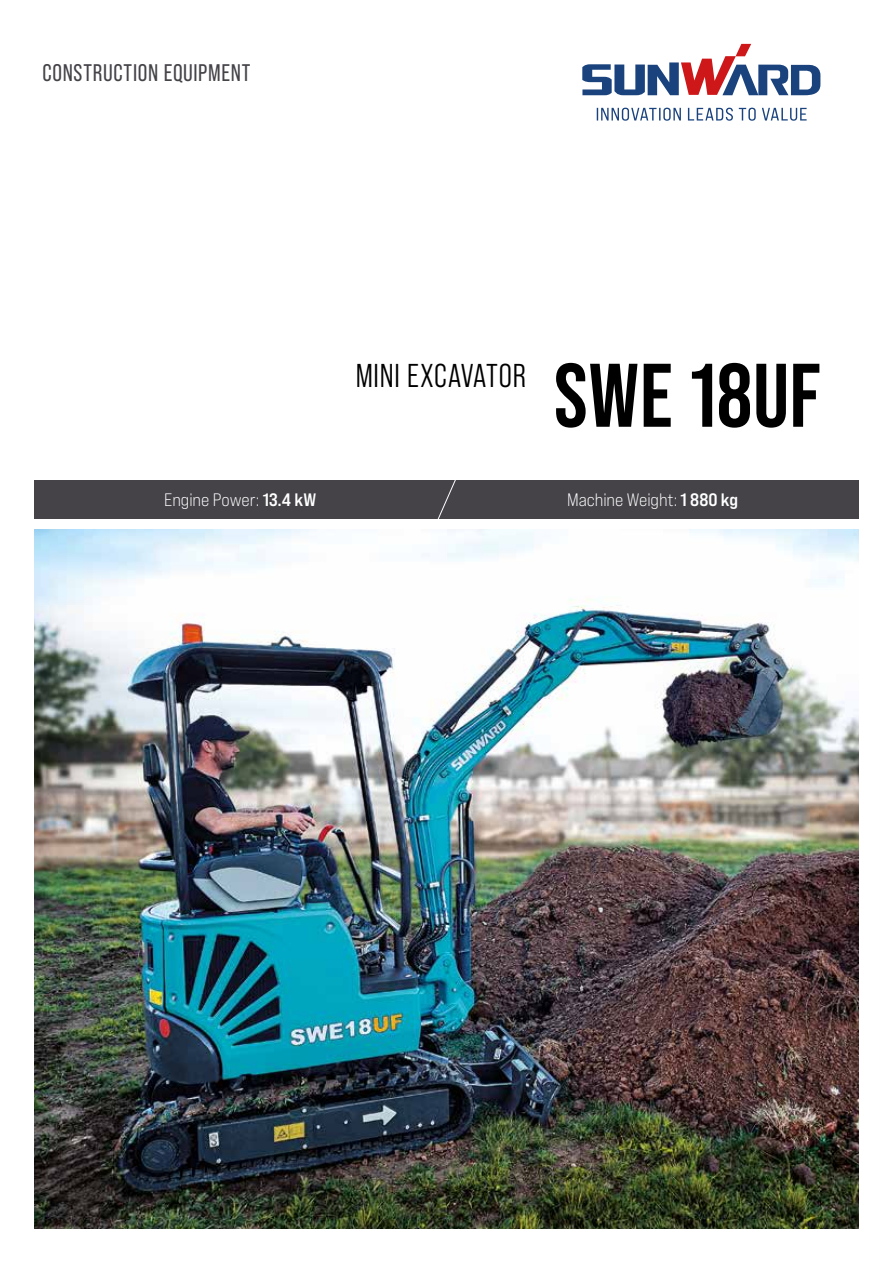
<style>
.page{position:relative;width:893px;height:1263px;background:#fff}
.page>*{position:absolute;margin:0;border:0;box-sizing:border-box;transform-origin:0 0}
.t1{font:700 90px "Bebas Neue Pro";letter-spacing:.01em;color:#000}
.t2{font:33px "Bebas Neue Pro Middle";letter-spacing:.02em;color:#000}
.t3{font:24px "Bebas Neue Pro";letter-spacing:.03em;color:#454348}
.t4{font:18px "Bebas Neue Pro Exp Bk";letter-spacing:-.005em;color:#fff}
.s1{font-family:"Bebas Neue Pro Exp Bd"}
</style>
<div class="page">
<div style="left:34px;top:480px;width:825px;height:39px;background:#454348"></div>
<svg style="left:437px;top:480px;width:19px;height:39px"></svg>
<img style="left:34px;top:529px;width:825px;height:700px">
<svg style="left:597px;top:108px;width:210px;height:13px"></svg>
<svg style="left:582px;top:44px;width:238px;height:51px"></svg>
<h3 class="t3" style="left:43px;top:59px;width:209px">CONSTRUCTION EQUIPMENT</h3>
<h2 class="t2" style="left:356px;top:357px;width:172px">MINI EXCAVATOR</h2>
<h1 class="t1" style="left:554px;top:344px;width:268px">SWE 18UF</h1>
<p class="t4" style="left:164px;top:489px;width:154px">Engine Power: <span class="s1">13.4 kW</span></p>
<p class="t4" style="left:567px;top:489px;width:173px">Machine Weight: <span class="s1">1 880 kg</span></p>
</div>
